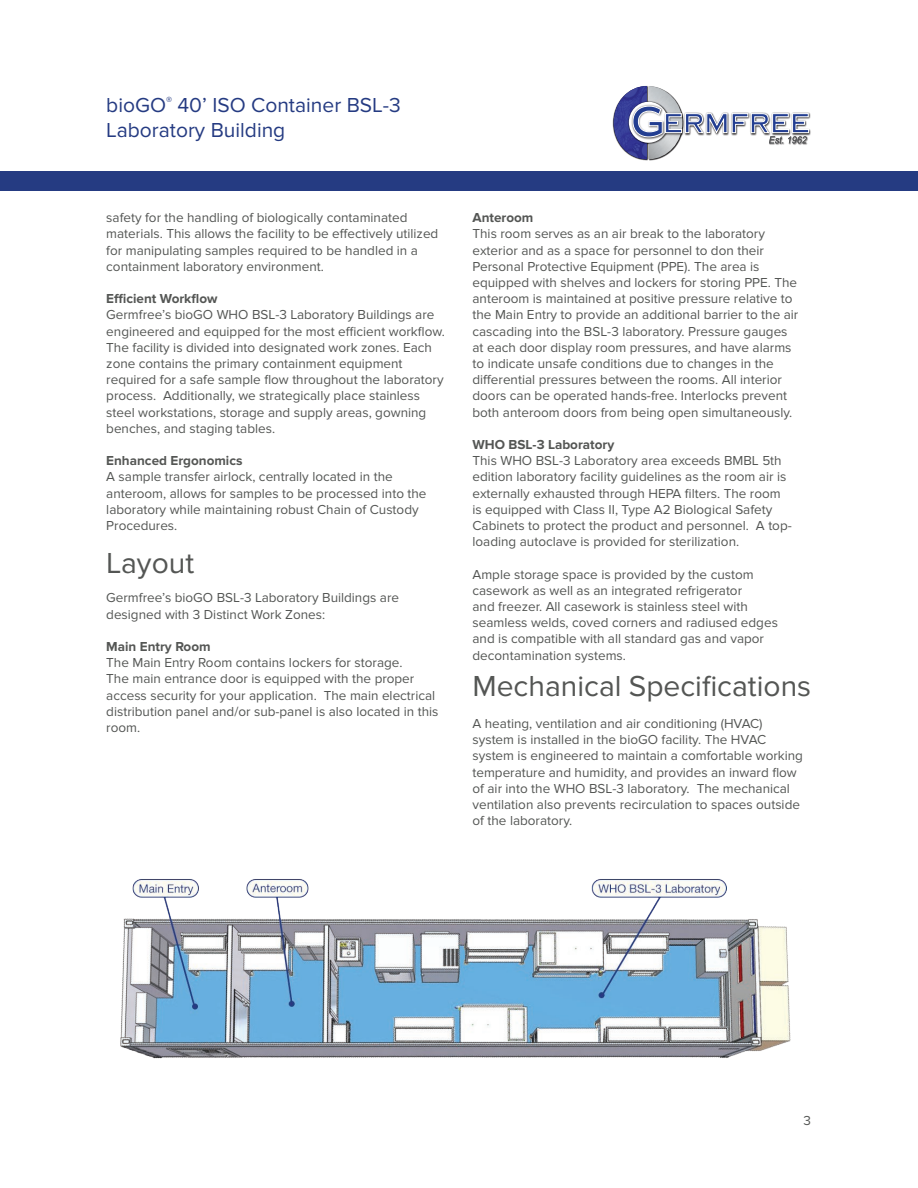
<style>
.page{position:relative;width:918px;height:1188px;background:#fff}
.page>*{position:absolute;margin:0;border:0;box-sizing:border-box;transform-origin:0 0}
.t1{font:30px "Proxima Nova";color:#545654}
.t2{font:21px/25.2px "Proxima Nova";color:#253b82}
.t3{font:13.5px/16.2px "Proxima Nova";color:#545654}
.t4{font:700 13.5px "Proxima Nova";color:#545654}
</style>
<div class="page">
<div style="left:0;top:172px;width:918px;height:19px;background:#253b82"></div>
<img style="left:613px;top:113px;width:36px;height:48px">
<svg style="left:614px;top:86px;width:196px;height:73px"></svg>
<img style="left:120px;top:879px;width:671px;height:180px">
<h2 class="t2" style="left:106px;top:92px;width:296px">bioGO<sup>®</sup> 40’ ISO Container BSL-3<br>Laboratory Building</h2>
<p class="t3" style="left:106px;top:210px;width:334px">safety for the handling of biologically contaminated materials. This allows the facility to be effectively utilized for manipulating samples required to be handled in a containment laboratory environment.</p>
<p class="t4" style="left:106px;top:291px;width:113px">Efficient Workflow</p>
<p class="t3" style="left:106px;top:307px;width:340px">Germfree’s bioGO WHO BSL-3 Laboratory Buildings are engineered and equipped for the most efficient workflow.<br>The facility is divided into designated work zones. Each zone contains the primary containment equipment required for a safe sample flow throughout the laboratory process. Additionally, we strategically place stainless steel workstations, storage and supply areas, gowning benches, and staging tables.</p>
<p class="t4" style="left:106px;top:453px;width:138px">Enhanced Ergonomics</p>
<p class="t3" style="left:106px;top:469px;width:322px">A sample transfer airlock, centrally located in the anteroom, allows for samples to be processed into the laboratory while maintaining robust Chain of Custody Procedures.</p>
<h1 class="t1" style="left:106px;top:546px;width:89px">Layout</h1>
<p class="t3" style="left:106px;top:590px;width:294px">Germfree’s bioGO BSL-3 Laboratory Buildings are designed with 3 Distinct Work Zones:</p>
<p class="t4" style="left:106px;top:639px;width:106px">Main Entry Room</p>
<p class="t3" style="left:106px;top:655px;width:334px">The Main Entry Room contains lockers for storage.<br>The main entrance door is equipped with the proper access security for your application. The main electrical distribution panel and/or sub-panel is also located in this room.</p>
<p class="t4" style="left:472px;top:210px;width:62px">Anteroom</p>
<p class="t3" style="left:472px;top:226px;width:327px">This room serves as an air break to the laboratory exterior and as a space for personnel to don their Personal Protective Equipment (PPE). The area is equipped with shelves and lockers for storing PPE. The anteroom is maintained at positive pressure relative to the Main Entry to provide an additional barrier to the air cascading into the BSL-3 laboratory. Pressure gauges at each door display room pressures, and have alarms to indicate unsafe conditions due to changes in the differential pressures between the rooms. All interior doors can be operated hands-free. Interlocks prevent both anteroom doors from being open simultaneously.</p>
<p class="t4" style="left:472px;top:437px;width:143px">WHO BSL-3 Laboratory</p>
<p class="t3" style="left:472px;top:453px;width:321px">This WHO BSL-3 Laboratory area exceeds BMBL 5th edition laboratory facility guidelines as the room air is externally exhausted through HEPA filters. The room is equipped with Class II, Type A2 Biological Safety Cabinets to protect the product and personnel. A top&shy;loading autoclave is provided for sterilization.</p>
<p class="t3" style="left:472px;top:566px;width:307px">Ample storage space is provided by the custom casework as well as an integrated refrigerator<br>and freezer. All casework is stainless steel with seamless welds, coved corners and radiused edges and is compatible with all standard gas and vapor decontamination systems.</p>
<h1 class="t1" style="left:472px;top:668px;width:340px">Mechanical Specifications</h1>
<p class="t3" style="left:472px;top:716px;width:332px">A heating, ventilation and air conditioning (HVAC) system is installed in the bioGO facility. The HVAC system is engineered to maintain a comfortable working temperature and humidity, and provides an inward flow of air into the WHO BSL-3 laboratory. The mechanical ventilation also prevents recirculation to spaces outside of the laboratory.</p>
<p class="t3" style="left:804px;top:1112px;width:9px">3</p>
</div>
